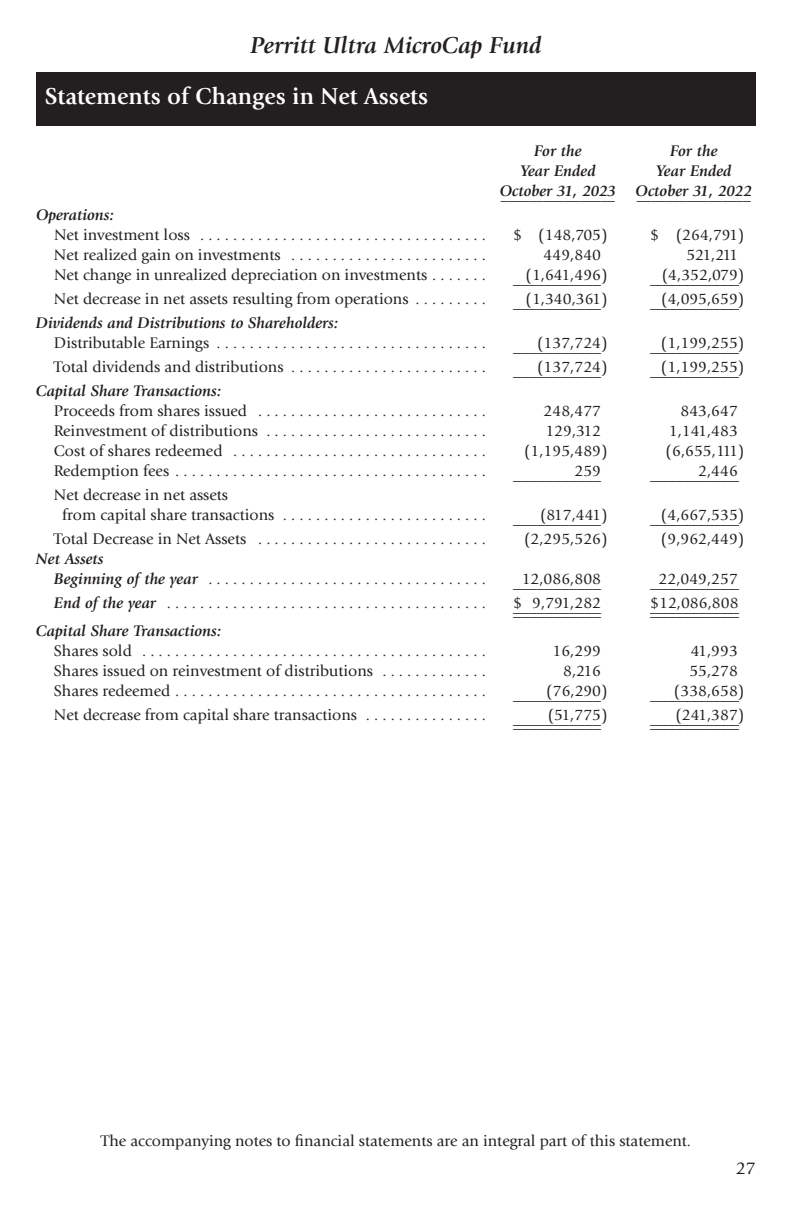
<style>
.page{position:relative;width:792px;height:1224px;background:#fff}
.page>*{position:absolute;margin:0;border:0;box-sizing:border-box;transform-origin:0 0}
.t1{font:700 24px "Giovanni Std";color:#fff}
.t2{font:italic 700 24px "Giovanni Std";color:#231f20}
.t3{font:18px "Giovanni Std";color:#231f20}
.t4{font:16px/20px "Giovanni Std";color:#231f20}
.t5{font:italic 700 16px "Giovanni Std";color:#231f20}
.s1{font-weight:700;font-style:italic}
</style>
<div class="page">
<div style="left:36px;top:72px;width:720px;height:54px;background:#231f20"></div>
<h1 class="t2" style="left:250px;top:36px;width:293px">Perritt Ultra MicroCap Fund</h1>
<h1 class="t1" style="left:45px;top:87px;width:385px">Statements of Changes in Net Assets</h1>
<p class="t5" style="left:534px;top:144px;width:49px">For the</p>
<p class="t5" style="left:670px;top:144px;width:49px">For the</p>
<p class="t5" style="left:520px;top:164px;width:77px">Year Ended</p>
<p class="t5" style="left:656px;top:164px;width:77px">Year Ended</p>
<p class="t5" style="left:500px;top:188px;width:118px">O_ _c_t_o_b_e_r_ 3_ 1_ _, _2_0_2_ 3_</p>
<p class="t5" style="left:636px;top:188px;width:118px">O_ _c_t_o_b_e_r_ 3_ 1_ _, _2_0_2_ 2_</p>
<p class="t5" style="left:36px;top:208px;width:80px">Operations:</p>
<p class="t4" style="left:54px;top:226px;width:433px">Net investment loss . . . . . . . . . . . . . . . . . . . . . . . . . . . . . . . . . . .</p>
<p class="t4" style="left:513px;top:226px;width:96px">$ (148,705)</p>
<p class="t4" style="left:650px;top:226px;width:96px">$ (264,791)</p>
<p class="t4" style="left:54px;top:246px;width:433px">Net realized gain on investments . . . . . . . . . . . . . . . . . . . . . . . .</p>
<p class="t4" style="left:544px;top:246px;width:59px">449,840</p>
<p class="t4" style="left:686px;top:246px;width:53px">521,211</p>
<p class="t4" style="left:54px;top:266px;width:433px">Net change in unrealized depreciation on investments . . . . . . .</p>
<p class="t4" style="left:513px;top:268px;width:96px">_ _(_1_, 6_ _4_1_, 4_9_ 6_ )</p>
<p class="t4" style="left:650px;top:270px;width:96px">_ _(_4_,_3_5_2_,_0_7_9_ )</p>
<p class="t4" style="left:54px;top:290px;width:433px">Net decrease in net assets resulting from operations . . . . . . . . .</p>
<p class="t4" style="left:513px;top:292px;width:96px">_ _(_1_, 3_ _4_0_, 3_ 6_ 1_ )</p>
<p class="t4" style="left:650px;top:294px;width:96px">_ _(_4_, _0_9_5_,_6_5_9_ )</p>
<p class="t5" style="left:36px;top:316px;width:304px">Dividends and Distributions to Shareholders:</p>
<p class="t4" style="left:54px;top:334px;width:433px">Distributable Earnings . . . . . . . . . . . . . . . . . . . . . . . . . . . . . . . . .</p>
<p class="t4" style="left:513px;top:338px;width:96px">___(_1_3__7_,7_2_4_)</p>
<p class="t4" style="left:650px;top:338px;width:96px">_ _(_1_, _1_9_9_,_2_5_5_ )</p>
<p class="t4" style="left:54px;top:358px;width:433px">Total dividends and distributions . . . . . . . . . . . . . . . . . . . . . . . .</p>
<p class="t4" style="left:513px;top:362px;width:96px">___(_1_3__7_,7_2_4_)</p>
<p class="t4" style="left:650px;top:362px;width:96px">_ _(_1_, _1_9_9_,_2_5_5_ )</p>
<p class="t5" style="left:36px;top:384px;width:187px">Capital Share Transactions:</p>
<p class="t4" style="left:54px;top:402px;width:433px">Proceeds from shares issued . . . . . . . . . . . . . . . . . . . . . . . . . . . .</p>
<p class="t4" style="left:544px;top:402px;width:59px">248,477</p>
<p class="t4" style="left:680px;top:402px;width:59px">843,647</p>
<p class="t4" style="left:54px;top:422px;width:433px">Reinvestment of distributions . . . . . . . . . . . . . . . . . . . . . . . . . . .</p>
<p class="t4" style="left:545px;top:422px;width:57px">129,312</p>
<p class="t4" style="left:669px;top:422px;width:71px">1,141,483</p>
<p class="t4" style="left:54px;top:442px;width:433px">Cost of shares redeemed . . . . . . . . . . . . . . . . . . . . . . . . . . . . . . .</p>
<p class="t4" style="left:524px;top:442px;width:85px">(1,195,489)</p>
<p class="t4" style="left:666px;top:442px;width:80px">(6,655,111)</p>
<p class="t4" style="left:54px;top:462px;width:433px">Redemption fees . . . . . . . . . . . . . . . . . . . . . . . . . . . . . . . . . . . . . .</p>
<p class="t4" style="left:513px;top:466px;width:89px">________2_5_9_</p>
<p class="t4" style="left:650px;top:466px;width:90px">_______2_,_4_4_6_</p>
<p class="t4" style="left:62px;top:486px;width:425px;text-indent:-8px">Net decrease in net assets<br>from capital share transactions . . . . . . . . . . . . . . . . . . . . . . . . .</p>
<p class="t4" style="left:513px;top:510px;width:96px">____(_8_1_7_,4_4_1_)</p>
<p class="t4" style="left:650px;top:510px;width:96px">_ _(_4_, _6_6_7_,_5_3_5_ )</p>
<p class="t4" style="left:54px;top:530px;width:433px">Total Decrease in Net Assets . . . . . . . . . . . . . . . . . . . . . . . . . . . .</p>
<p class="t4" style="left:524px;top:530px;width:85px">(2,295,526)</p>
<p class="t4" style="left:661px;top:530px;width:85px">(9,962,449)</p>
<p class="t4" style="left:54px;top:550px;width:433px;text-indent:-18px"><span class="s1">Net Assets<br>Beginning of the year</span> . . . . . . . . . . . . . . . . . . . . . . . . . . . . . . . . . .</p>
<p class="t4" style="left:513px;top:574px;width:89px">_ _1 _2_, 0_ 8_ _6 _, 8_0_ 8_</p>
<p class="t4" style="left:650px;top:574px;width:90px">_ _2_2_, _0_4_9_,_2_5_7_</p>
<p class="t4" style="left:54px;top:594px;width:433px"><span class="s1">End of the year</span> . . . . . . . . . . . . . . . . . . . . . . . . . . . . . . . . . . . . . . .</p>
<p class="t4" style="left:513px;top:598px;width:58px">$______ ,__9__</p>
<p class="t4" style="left:532px;top:598px;width:70px">9__7__1__ 8__2__</p>
<p class="t4" style="left:570px;top:596px;width:16px">, 2__</p>
<p class="t4" style="left:650px;top:598px;width:90px">$__ 2__ 0__ 6__,__ 0__8__</p>
<p class="t4" style="left:659px;top:598px;width:45px">1__ ,__ 8__</p>
<p class="t4" style="left:712px;top:598px;width:14px">8__</p>
<p class="t4" style="left:650px;top:600px;width:9px">__</p>
<p class="t5" style="left:36px;top:624px;width:187px">Capital Share Transactions:</p>
<p class="t4" style="left:54px;top:642px;width:433px">Shares sold . . . . . . . . . . . . . . . . . . . . . . . . . . . . . . . . . . . . . . . . . .</p>
<p class="t4" style="left:553px;top:642px;width:50px">16,299</p>
<p class="t4" style="left:691px;top:642px;width:49px">41,993</p>
<p class="t4" style="left:54px;top:662px;width:433px">Shares issued on reinvestment of distributions . . . . . . . . . . . . .</p>
<p class="t4" style="left:563px;top:662px;width:39px">8,216</p>
<p class="t4" style="left:689px;top:662px;width:50px">55,278</p>
<p class="t4" style="left:54px;top:682px;width:433px">Shares redeemed . . . . . . . . . . . . . . . . . . . . . . . . . . . . . . . . . . . . . .</p>
<p class="t4" style="left:513px;top:686px;width:96px">_____(7__6_,2_9_0_)</p>
<p class="t4" style="left:650px;top:686px;width:96px">_ _ _ _( _3_3_8_,_6_5_8_ )</p>
<p class="t4" style="left:54px;top:706px;width:433px">Net decrease from capital share transactions . . . . . . . . . . . . . . .</p>
<p class="t4" style="left:513px;top:710px;width:96px">_____(_5_1_,7_7_5_)</p>
<p class="t4" style="left:650px;top:710px;width:96px">_ _ _ _(_2_4_1_,_3_8_7_ )</p>
<p class="t4" style="left:513px;top:714px;width:89px">___________</p>
<p class="t4" style="left:650px;top:714px;width:90px">____________</p>
<p class="t4" style="left:101px;top:1132px;width:592px">The accompanying notes to financial statements are an integral part of this statement.</p>
<p class="t3" style="left:736px;top:1161px;width:22px">27</p>
</div>
